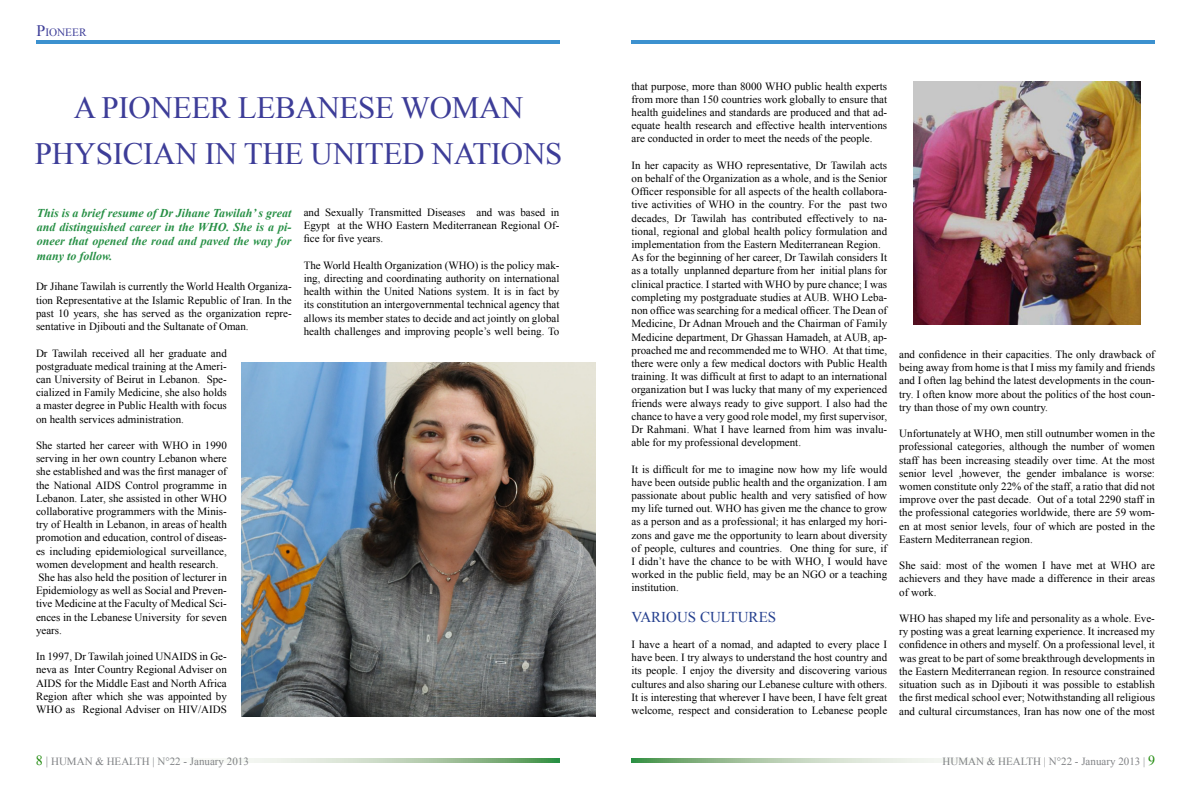
<style>
.page{position:relative;width:1191px;height:794px;background:#fff}
.page>*{position:absolute;margin:0;border:0;box-sizing:border-box;transform-origin:0 0}
.t1{font:31px/46px "Times New Roman";letter-spacing:-.01em;color:#3d3d98}
.t2{font:15px "Times New Roman";color:#25408f}
.t3{font:italic 700 12px/14.4px "Times New Roman";color:#279045;text-align:justify}
.t4{font:11.2px "Times New Roman";color:#3d3d98}
.t5{font:11px/13.2px "Times New Roman";color:#000;text-align:justify}
.t6{font:11px "Times New Roman";color:#808285}
.s1{font-size:16px}
.s2{font-size:14px;color:#228b0f}
.s3{font-size:12px}
</style>
<div class="page">
<svg style="left:229px;top:758px;width:330px;height:5px"></svg>
<svg style="left:631px;top:758px;width:328px;height:5px"></svg>
<hr style="left:36px;top:41px;width:523px;height:3px;background:#3c91cf">
<hr style="left:631px;top:41px;width:524px;height:3px;background:#3c91cf">
<img style="left:241px;top:363px;width:354px;height:353px">
<img style="left:913px;top:82px;width:227px;height:242px">
<p class="t4" style="left:36px;top:25px;width:51px"><span class="s1">P</span>IONEER</p>
<h1 class="t1" style="left:35px;top:84px;width:490px;text-indent:39px">A PIONEER LEBANESE WOMAN<br>PHYSICIAN IN THE UNited nations</h1>
<p class="t3" style="left:37px;top:205px;width:256px">This is a brief resume of Dr Jihane Tawilah’ s great and distinguished career in the WHO. She is a pi&shy;oneer that opened the road and paved the way for many to follow.</p>
<p class="t5" style="left:36px;top:280px;width:257px">Dr Jihane Tawilah is currently the World Health Organiza&shy;tion Representative at the Islamic Republic of Iran. In the past 10 years, she has served as the organization repre&shy;sentative in Djibouti and the Sultanate of Oman.</p>
<p class="t5" style="left:36px;top:346px;width:192px">Dr Tawilah received all her graduate and postgraduate medical training at the Ameri&shy;can University of Beirut in Lebanon. Spe&shy;cialized in Family Medicine, she also holds a master degree in Public Health with focus on health services administration.</p>
<p class="t5" style="left:36px;top:438px;width:192px;text-align:left">She started her career with WHO in 1990 serving in her own country Lebanon where she established and was the first manager of the National AIDS Control programme in Lebanon. Later, she assisted in other WHO collaborative programmers with the Minis&shy;try of Health in Lebanon, in areas of health promotion and education, control of diseas&shy;es including epidemiological surveillance, women development and health research.<br>She has also held the position of lecturer in Epidemiology as well as Social and Preven&shy;tive Medicine at the Faculty of Medical Sci&shy;ences in the Lebanese University for seven years.</p>
<p class="t5" style="left:36px;top:650px;width:192px">In 1997, Dr Tawilah joined UNAIDS in Ge&shy;neva as Inter Country Regional Adviser on AIDS for the Middle East and North Africa Region after which she was appointed by WHO as Regional Adviser on HIV/AIDS</p>
<p class="t5" style="left:304px;top:206px;width:257px">and Sexually Transmitted Diseases and was based in Egypt at the WHO Eastern Mediterranean Regional Of&shy;fice for five years.</p>
<p class="t5" style="left:304px;top:258px;width:257px">The World Health Organization (WHO) is the policy mak&shy;ing, directing and coordinating authority on international health within the United Nations system. It is in fact by its constitution an intergovernmental technical agency that allows its member states to decide and act jointly on global health challenges and improving people’s well being. To</p>
<p class="t5" style="left:631px;top:79px;width:257px">that purpose, more than 8000 WHO public health experts from more than 150 countries work globally to ensure that health guidelines and standards are produced and that ad&shy;equate health research and effective health interventions are conducted in order to meet the needs of the people.</p>
<p class="t5" style="left:631px;top:158px;width:257px;text-align:left">In her capacity as WHO representative, Dr Tawilah acts on behalf of the Organization as a whole, and is the Senior Officer responsible for all aspects of the health collabora&shy;tive activities of WHO in the country. For the past two decades, Dr Tawilah has contributed effectively to na&shy;tional, regional and global health policy formulation and implementation from the Eastern Mediterranean Region.<br>As for the beginning of her career, Dr Tawilah considers It as a totally unplanned departure from her initial plans for clinical practice. I started with WHO by pure chance; I was completing my postgraduate studies at AUB. WHO Leba&shy;non office was searching for a medical officer. The Dean of Medicine, Dr Adnan Mroueh and the Chairman of Family Medicine department, Dr Ghassan Hamadeh, at AUB, ap&shy;proached me and recommended me to WHO. At that time, there were only a few medical doctors with Public Health training. It was difficult at first to adapt to an international organization but I was lucky that many of my experienced friends were always ready to give support. I also had the chance to have a very good role model, my first supervisor, Dr Rahmani. What I have learned from him was invalu&shy;able for my professional development.</p>
<p class="t5" style="left:631px;top:462px;width:257px">It is difficult for me to imagine now how my life would have been outside public health and the organization. I am passionate about public health and very satisfied of how my life turned out. WHO has given me the chance to grow as a person and as a professional; it has enlarged my hori&shy;zons and gave me the opportunity to learn about diversity of people, cultures and countries. One thing for sure, if I didn’t have the chance to be with WHO, I would have worked in the public field, may be an NGO or a teaching institution.</p>
<h2 class="t2" style="left:631px;top:606px;width:20px">Various</h2>
<h2 class="t2" style="left:700px;top:606px;width:21px">Cultures</h2>
<p class="t5" style="left:631px;top:637px;width:257px">I have a heart of a nomad, and adapted to every place I have been. I try always to understand the host country and its people. I enjoy the diversity and discovering various cultures and also sharing our Lebanese culture with others.<br>It is interesting that wherever I have been, I have felt great welcome, respect and consideration to Lebanese people</p>
<p class="t5" style="left:899px;top:347px;width:257px">and confidence in their capacities. The only drawback of being away from home is that I miss my family and friends and I often lag behind the latest developments in the coun&shy;try. I often know more about the politics of the host coun&shy;try than those of my own country.</p>
<p class="t5" style="left:899px;top:427px;width:257px">Unfortunately at WHO, men still outnumber women in the professional categories, although the number of women staff has been increasing steadily over time. At the most senior level ,however, the gender imbalance is worse: women constitute only 22% of the staff, a ratio that did not improve over the past decade. Out of a total 2290 staff in the professional categories worldwide, there are 59 wom&shy;en at most senior levels, four of which are posted in the Eastern Mediterranean region.</p>
<p class="t5" style="left:899px;top:559px;width:257px">She said: most of the women I have met at WHO are achievers and they have made a difference in their areas of work.</p>
<p class="t5" style="left:899px;top:611px;width:257px">WHO has shaped my life and personality as a whole. Eve&shy;ry posting was a great learning experience. It increased my confidence in others and myself. On a professional level, it was great to be part of some breakthrough developments in the Eastern Mediterranean region. In resource constrained situation such as in Djibouti it was possible to establish the first medical school ever; Notwithstanding all religious and cultural circumstances, Iran has now one of the most</p>
<p class="t6" style="left:36px;top:754px;width:214px"><span class="s2">8</span> <span class="s3">|</span> HUMAN &amp; HEALTH | N°22 - January 2013</p>
<p class="t6" style="left:942px;top:754px;width:214px">HUMAN &amp; HEALTH | N°22 - January 2013 | <span class="s2">9</span></p>
</div>
